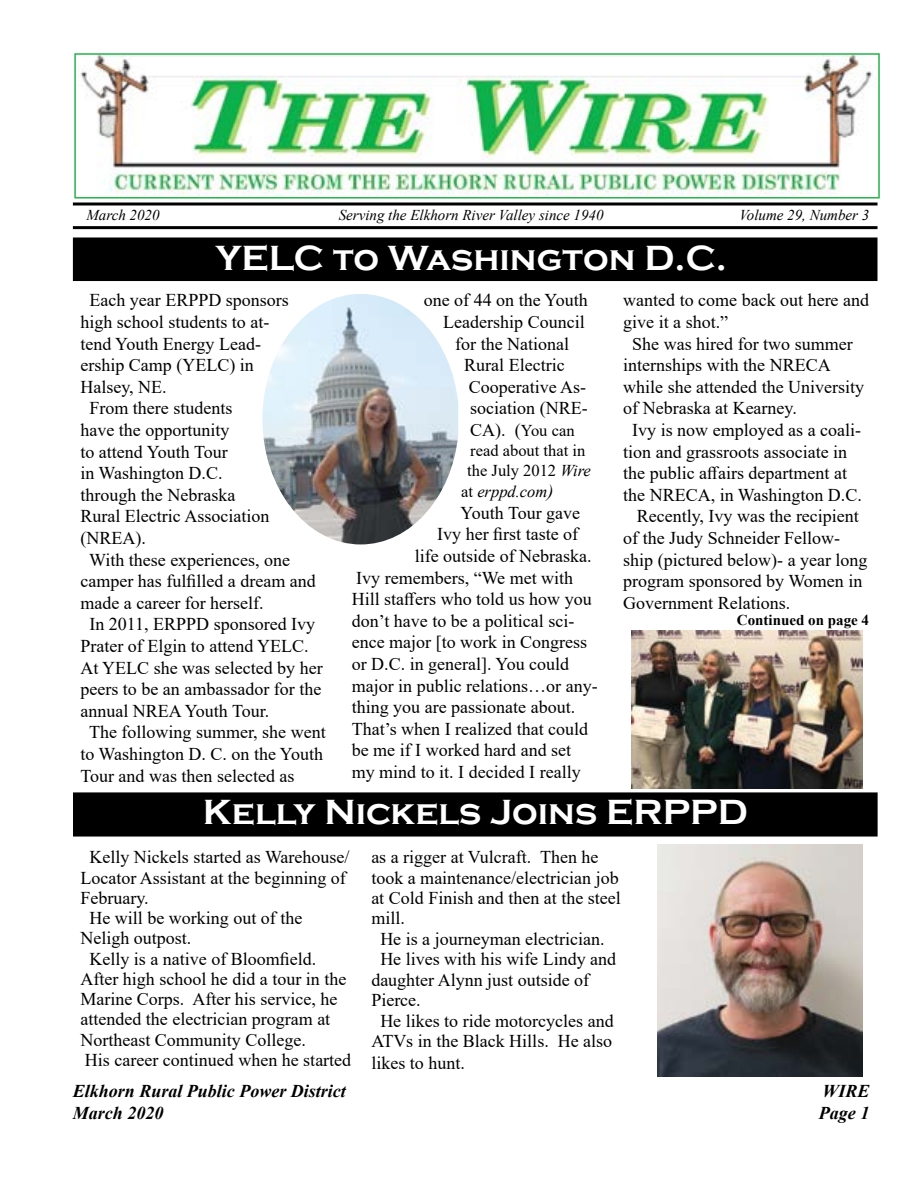
<style>
.page{position:relative;width:918px;height:1188px;background:#fff}
.page>*{position:absolute;margin:0;border:0;box-sizing:border-box;transform-origin:0 0}
.t1{font:700 36px "Copperplate Gothic";color:#fff}
.t2{font:18px "Times New Roman";color:#000}
.t3{font:italic 700 18px "Times New Roman";color:#000}
.t4{font:16.5px/19.8px "Times New Roman";color:#000}
.t5{font:italic 16.5px "Times New Roman";color:#000}
.t6{font:italic 15px "Times New Roman";color:#000}
.t7{font:700 15px "Times New Roman";color:#000}
.s1{font-size:18px}
.s2{font-style:italic}
.s3{font-style:normal}
</style>
<div class="page">
<svg style="left:73px;top:202px;width:805px;height:4px;background:#3f3f3f"></svg>
<hr style="left:73px;top:226px;width:805px;height:3px;background:#000">
<img style="left:80px;top:56px;width:792px;height:140px">
<div style="left:74px;top:53px;width:806px;height:146px;border:2px solid #25b34b"></div>
<div style="left:74px;top:238px;width:803px;height:42px;background:#000"></div>
<div style="left:73px;top:237px;width:805px;height:44px;border:2px solid #000"></div>
<div style="left:74px;top:793px;width:803px;height:43px;background:#000"></div>
<div style="left:73px;top:792px;width:805px;height:45px;border:2px solid #000"></div>
<img style="left:658px;top:844px;width:204px;height:232px">
<img style="left:262px;top:294px;width:196px;height:250px">
<img style="left:632px;top:630px;width:230px;height:159px">
<p class="t6" style="left:86px;top:204px;width:75px">March 2020</p>
<p class="t6" style="left:339px;top:204px;width:266px">Serving the Elkhorn River Valley since 1940</p>
<p class="t6" style="left:739px;top:204px;width:131px">Volume 29, Number 3</p>
<h1 class="t1" style="left:216px;top:238px;width:513px">YELC to Washington D.C.</h1>
<p class="t2" style="left:89px;top:288px;width:201px">Each year ERPPD sponsors</p>
<p class="t2" style="left:80px;top:309px;width:190px">high school students to at-</p>
<p class="t2" style="left:80px;top:331px;width:182px">tend Youth Energy Lead-</p>
<p class="t2" style="left:80px;top:352px;width:175px">ership Camp (YELC) in</p>
<p class="t2" style="left:80px;top:374px;width:88px">Halsey, NE.</p>
<p class="t2" style="left:89px;top:396px;width:144px">From there students</p>
<p class="t2" style="left:80px;top:417px;width:150px">have the opportunity</p>
<p class="t2" style="left:80px;top:439px;width:149px">to attend Youth Tour</p>
<p class="t2" style="left:80px;top:460px;width:144px">in Washington D.C.</p>
<p class="t2" style="left:80px;top:482px;width:156px">through the Nebraska</p>
<p class="t2" style="left:80px;top:504px;width:190px">Rural Electric Association</p>
<p class="t2" style="left:80px;top:525px;width:67px">(NREA).</p>
<p class="t2" style="left:89px;top:547px;width:203px">With these experiences, one</p>
<p class="t2" style="left:80px;top:568px;width:237px">camper has fulfilled a dream and</p>
<p class="t2" style="left:80px;top:590px;width:185px">made a career for herself.</p>
<p class="t2" style="left:89px;top:612px;width:227px">In 2011, ERPPD sponsored Ivy</p>
<p class="t2" style="left:80px;top:633px;width:230px">Prater of Elgin to attend YELC.</p>
<p class="t2" style="left:80px;top:655px;width:244px">At YELC she was selected by her</p>
<p class="t2" style="left:80px;top:676px;width:242px">peers to be an ambassador for the</p>
<p class="t2" style="left:80px;top:698px;width:190px">annual NREA Youth Tour.</p>
<p class="t2" style="left:89px;top:720px;width:238px">The following summer, she went</p>
<p class="t2" style="left:80px;top:741px;width:244px">to Washington D. C. on the Youth</p>
<p class="t2" style="left:80px;top:763px;width:216px">Tour and was then selected as</p>
<p class="t2" style="left:623px;top:288px;width:247px">wanted to come back out here and</p>
<p class="t2" style="left:623px;top:309px;width:106px">give it a shot.”</p>
<p class="t2" style="left:632px;top:331px;width:222px">She was hired for two summer</p>
<p class="t2" style="left:623px;top:352px;width:209px">internships with the NRECA</p>
<p class="t2" style="left:623px;top:374px;width:242px">while she attended the University</p>
<p class="t2" style="left:623px;top:396px;width:175px">of Nebraska at Kearney.</p>
<p class="t2" style="left:632px;top:417px;width:230px">Ivy is now employed as a coali-</p>
<p class="t2" style="left:623px;top:439px;width:225px">tion and grassroots associate in</p>
<p class="t2" style="left:623px;top:460px;width:225px">the public affairs department at</p>
<p class="t2" style="left:623px;top:482px;width:240px">the NRECA, in Washington D.C.</p>
<p class="t2" style="left:637px;top:504px;width:224px">Recently, Ivy was the recipient</p>
<p class="t2" style="left:623px;top:525px;width:218px">of the Judy Schneider Fellow-</p>
<p class="t2" style="left:623px;top:547px;width:246px">ship (pictured below)- a year long</p>
<p class="t2" style="left:623px;top:568px;width:241px">program sponsored by Women in</p>
<p class="t2" style="left:623px;top:590px;width:168px">Government Relations.</p>
<p class="t7" style="left:737px;top:609px;width:134px">Continued on page 4</p>
<p class="t2" style="left:424px;top:288px;width:166px">one of 44 on the Youth</p>
<p class="t2" style="left:443px;top:309px;width:143px">Leadership Council</p>
<p class="t2" style="left:455px;top:331px;width:115px">for the National</p>
<p class="t2" style="left:464px;top:352px;width:102px">Rural Electric</p>
<p class="t2" style="left:469px;top:374px;width:119px">Cooperative As-</p>
<p class="t2" style="left:470px;top:396px;width:119px">sociation (NRE-</p>
<p class="t4" style="left:467px;top:420px;width:125px"><span class="s1">CA). (</span>You can read about that in the July 2012 <span class="s2">Wire</span></p>
<p class="t5" style="left:461px;top:480px;width:94px"><span class="s3">at</span> erppd.com<span class="s1">)</span></p>
<p class="t2" style="left:461px;top:500px;width:121px">Youth Tour gave</p>
<p class="t2" style="left:437px;top:522px;width:142px">Ivy her first taste of</p>
<p class="t2" style="left:415px;top:543px;width:178px">life outside of Nebraska.</p>
<p class="t2" style="left:356px;top:565px;width:218px">Ivy remembers, “We met with</p>
<p class="t2" style="left:352px;top:586px;width:241px">Hill staffers who told us how you</p>
<p class="t2" style="left:352px;top:608px;width:224px">don’t have to be a political sci-</p>
<p class="t2" style="left:352px;top:630px;width:237px">ence major [to work in Congress</p>
<p class="t2" style="left:352px;top:651px;width:219px">or D.C. in general]. You could</p>
<p class="t2" style="left:352px;top:673px;width:247px">major in public relations…or any-</p>
<p class="t2" style="left:352px;top:694px;width:225px">thing you are passionate about.</p>
<p class="t2" style="left:352px;top:716px;width:238px">That’s when I realized that could</p>
<p class="t2" style="left:352px;top:738px;width:221px">be me if I worked hard and set</p>
<p class="t2" style="left:352px;top:759px;width:230px">my mind to it. I decided I really</p>
<h1 class="t1" style="left:203px;top:792px;width:547px">Kelly Nickels Joins ERPPD</h1>
<p class="t2" style="left:89px;top:845px;width:262px">Kelly Nickels started as Warehouse/</p>
<p class="t2" style="left:80px;top:865px;width:267px">Locator Assistant at the beginning of</p>
<p class="t2" style="left:80px;top:885px;width:70px">February.</p>
<p class="t2" style="left:89px;top:905px;width:214px">He will be working out of the</p>
<p class="t2" style="left:80px;top:926px;width:113px">Neligh outpost.</p>
<p class="t2" style="left:89px;top:946px;width:228px">Kelly is a native of Bloomfield.</p>
<p class="t2" style="left:80px;top:966px;width:267px">After high school he did a tour in the</p>
<p class="t2" style="left:80px;top:986px;width:258px">Marine Corps. After his service, he</p>
<p class="t2" style="left:80px;top:1007px;width:251px">attended the electrician program at</p>
<p class="t2" style="left:80px;top:1027px;width:227px">Northeast Community College.</p>
<p class="t2" style="left:85px;top:1047px;width:268px">His career continued when he started</p>
<p class="t2" style="left:371px;top:845px;width:229px">as a rigger at Vulcraft. Then he</p>
<p class="t2" style="left:371px;top:865px;width:249px">took a maintenance/electrician job</p>
<p class="t2" style="left:371px;top:885px;width:251px">at Cold Finish and then at the steel</p>
<p class="t2" style="left:371px;top:905px;width:35px">mill.</p>
<p class="t2" style="left:380px;top:926px;width:226px">He is a journeyman electrician.</p>
<p class="t2" style="left:380px;top:947px;width:237px">He lives with his wife Lindy and</p>
<p class="t2" style="left:371px;top:967px;width:219px">daughter Alynn just outside of</p>
<p class="t2" style="left:371px;top:988px;width:51px">Pierce.</p>
<p class="t2" style="left:380px;top:1008px;width:235px">He likes to ride motorcycles and</p>
<p class="t2" style="left:371px;top:1029px;width:242px">ATVs in the Black Hills. He also</p>
<p class="t2" style="left:371px;top:1050px;width:95px">likes to hunt.</p>
<p class="t3" style="left:73px;top:1079px;width:275px">Elkhorn Rural Public Power District</p>
<p class="t3" style="left:822px;top:1079px;width:49px">WIRE</p>
<p class="t3" style="left:73px;top:1100px;width:92px">March 2020</p>
<p class="t3" style="left:819px;top:1100px;width:52px">Page 1</p>
</div>
